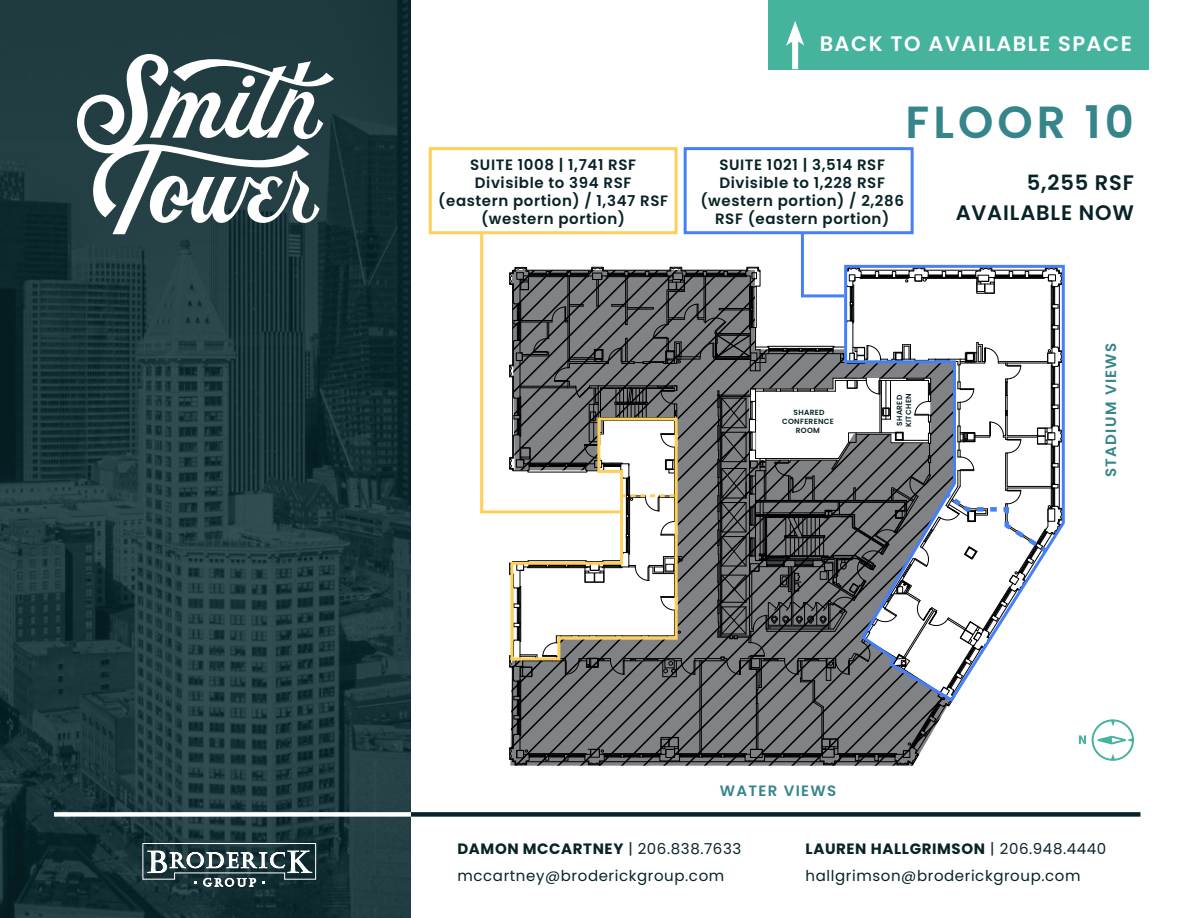
<style>
.page{position:relative;width:1188px;height:918px;background:#fff}
.page>*{position:absolute;margin:0;border:0;box-sizing:border-box;transform-origin:0 0}
.t1{font:600 45px "Poppins";letter-spacing:.09em;color:#36858a}
.t2{font:600 21px "Poppins";letter-spacing:.07em;color:#fff}
.t3{font:600 21px/30px "Poppins";letter-spacing:.04em;color:#072327;text-align:right}
.t4{font:600 15px/18px "Poppins";letter-spacing:.04em;color:#072327;text-align:center}
.t5{font:15px/27px "Poppins";letter-spacing:.04em;color:#072327}
.t6{font:600 15px "Poppins";letter-spacing:.09em;color:#36858a}
.t7{font:600 7.5px/9px "Poppins";letter-spacing:.04em;color:#072327}
.s1{font-weight:700}
</style>
<div class="page">
<img style="left:0;top:0;width:411px;height:918px">
<svg style="left:77px;top:54px;width:257px;height:180px"></svg>
<div style="left:54px;top:812px;width:357px;height:5px;background:#fff"></div>
<div style="left:411px;top:812px;width:729px;height:5px;background:#072327"></div>
<svg style="left:142px;top:843px;width:174px;height:43px"></svg>
<svg style="left:1092px;top:719px;width:42px;height:42px"></svg>
<svg style="left:1079px;top:735px;width:7px;height:9px"></svg>
<div style="left:768px;top:0;width:381px;height:69px;background:#46b39d"></div>
<div style="left:792px;top:36px;width:6px;height:33px;background:#fff"></div>
<svg style="left:786px;top:21px;width:18px;height:25px"></svg>
<div style="left:684px;top:147px;width:230px;height:87px;border:3px solid #4580f8"></div>
<div style="left:429px;top:147px;width:249px;height:87px;border:3px solid #ffd059"></div>
<svg style="left:479px;top:230px;width:583px;height:536px"></svg>
<h2 class="t2" style="left:820px;top:31px;width:314px">BACK TO AVAILABLE SPACE</h2>
<p class="t4" style="left:438px;top:156px;width:231px">SUITE 1008 | 1,741 RSF<br>Divisible to 394 RSF (eastern portion) / 1,347 RSF (western portion)</p>
<h1 class="t1" style="left:906px;top:96px;width:230px">FLOOR 10</h1>
<p class="t4" style="left:700px;top:156px;width:205px">SUITE 1021 | 3,514 RSF<br>Divisible to 1,228 RSF (western portion) / 2,286<br>RSF (eastern portion)</p>
<h2 class="t3" style="left:956px;top:168px;width:180px">5,255 RSF<br>AVAILABLE NOW</h2>
<p class="t7" style="left:782px;top:408px;width:53px;text-align:center">SHARED<br>CONFERENCE<br>ROOM</p>
<p class="t7" style="left:895px;top:427px;width:35px;rotate:-90deg">SHARED<br>KITCHEN</p>
<p class="t6" style="left:1102px;top:477px;width:136px;rotate:-90deg">STADIUM VIEWS</p>
<p class="t6" style="left:720px;top:782px;width:118px">WATER VIEWS</p>
<p class="t5" style="left:457px;top:835px;width:285px"><span class="s1">DAMON MCCARTNEY</span> | 206.838.7633 mccartney@broderickgroup.com</p>
<p class="t5" style="left:806px;top:835px;width:302px"><span class="s1">LAUREN HALLGRIMSON</span> | 206.948.4440 hallgrimson@broderickgroup.com</p>
</div>
